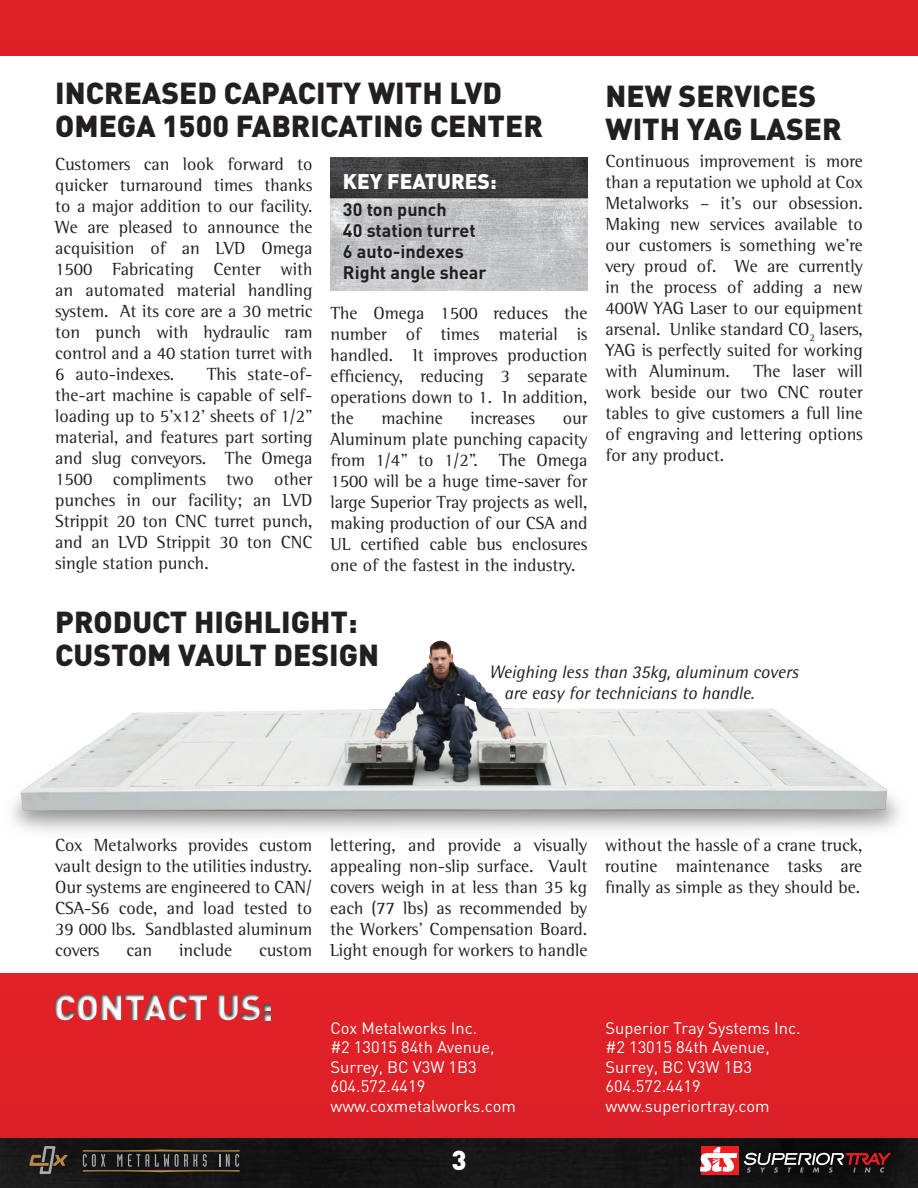
<style>
.page{position:relative;width:918px;height:1188px;background:#fff}
.page>*{position:absolute;margin:0;border:0;box-sizing:border-box;transform-origin:0 0}
.t1{font:900 30px/33px "DIN";color:#231f20}
.t2{font:900 27px "DIN";color:#fff}
.t3{font:900 21px "DIN";color:#fff}
.t4{font:18px/21px "Rotis Semi Serif Std";color:#231f20;text-align:justify}
.t5{font:italic 18px/21.6px "Rotis Semi Sans Std";color:#231f20}
.t6{font:700 18px "DIN";color:#231f20}
.t7{font:16.5px "DIN";color:#fff}
</style>
<div class="page">
<img style="left:1px;top:1137px;width:917px;height:51px">
<div style="left:701px;top:1146px;width:37px;height:28px;background:#ee1d23"></div>
<svg style="left:744px;top:1153px;width:147px;height:20px;background:#4c3c3c"></svg>
<svg style="left:701px;top:1147px;width:36px;height:25px"></svg>
<div style="left:0;top:0;width:918px;height:55px;background:#dd2127"></div>
<svg style="left:29px;top:1146px;width:39px;height:28px"></svg>
<svg style="left:83px;top:1149px;width:157px;height:23px;background:#3c362f"></svg>
<img style="left:330px;top:157px;width:258px;height:133px">
<img style="left:12px;top:640px;width:888px;height:192px">
<div style="left:0;top:974px;width:918px;height:163px;background:#df2127"></div>
<img style="left:240px;top:994px;width:20px;height:26px">
<img style="left:125px;top:994px;width:82px;height:26px">
<img style="left:77px;top:997px;width:19px;height:23px">
<img style="left:55px;top:994px;width:20px;height:26px">
<img style="left:218px;top:994px;width:20px;height:26px">
<img style="left:101px;top:994px;width:20px;height:26px">
<svg style="left:264px;top:1004px;width:6px;height:16px"></svg>
<p class="t1" style="left:55px;top:75px;width:489px">INCREASED CAPACITY WITH LVD<br>OMEGA 1500 FABRICATING CENTER</p>
<p class="t1" style="left:606px;top:78px;width:238px">NEW SERVICES<br>WITH YAG LASER</p>
<p class="t4" style="left:55px;top:153px;width:259px">Customers can look forward to quicker turnaround times thanks to a major addition to our facility.<br>We are pleased to announce the acquisition of an LVD Omega 1500 Fabricating Center with an automated material handling system. At its core are a 30 metric ton punch with hydraulic ram control and a 40 station turret with 6 auto-indexes.</p>
<p class="t4" style="left:55px;top:363px;width:259px;text-indent:152px">This state-of&shy;the-art machine is capable of self&shy;loading up to 5’x12’ sheets of 1/2” material, and features part sorting and slug conveyors. The Omega 1500 compliments two other punches in our facility; an LVD Strippit 20 ton CNC turret punch, and an LVD Strippit 30 ton CNC single station punch.</p>
<p class="t3" style="left:343px;top:167px;width:155px">KEY FEATURES:</p>
<p class="t6" style="left:343px;top:197px;width:105px">30 ton punch</p>
<p class="t6" style="left:343px;top:218px;width:134px">40 station turret</p>
<p class="t6" style="left:343px;top:239px;width:122px">6 auto-indexes</p>
<p class="t6" style="left:343px;top:260px;width:145px">Right angle shear</p>
<p class="t4" style="left:330px;top:302px;width:259px">The Omega 1500 reduces the number of times material is handled. It improves production efficiency, reducing 3 separate operations down to 1. In addition, the</p>
<p class="t4" style="left:381px;top:407px;width:63px">machine</p>
<p class="t4" style="left:471px;top:407px;width:66px">increases</p>
<p class="t4" style="left:330px;top:407px;width:259px;text-indent:232px">our Aluminum plate punching capacity from 1/4” to 1/2”. The Omega 1500 will be a huge time-saver for large Superior Tray projects as well, making production of our CSA and UL certified cable bus enclosures one of the fastest in the industry.</p>
<p class="t4" style="left:606px;top:151px;width:259px">Continuous improvement is more than a reputation we uphold at Cox Metalworks – it’s our obsession.<br>Making new services available to our customers is something we’re very proud of. We are currently in the process of adding a new 400W YAG Laser to our equipment arsenal. Unlike standard CO<sub>2</sub> lasers, YAG is perfectly suited for working with Aluminum.</p>
<p class="t4" style="left:606px;top:361px;width:259px;text-indent:148px">The laser will work beside our two CNC router tables to give customers a full line of engraving and lettering options for any product.</p>
<p class="t1" style="left:55px;top:604px;width:304px">PRODUCT HIGHLIGHT:</p>
<p class="t1" style="left:55px;top:637px;width:325px">CUSTOM VAULT DESIGN</p>
<p class="t5" style="left:504px;top:660px;width:296px;text-indent:-15px">Weighing less than 35kg, aluminum covers are easy for technicians to handle.</p>
<p class="t4" style="left:55px;top:834px;width:259px">Cox Metalworks provides custom vault design to the utilities industry.<br>Our systems are engineered to CAN/ CSA-S6 code, and load tested to 39 000 lbs. Sandblasted aluminum covers</p>
<p class="t4" style="left:127px;top:939px;width:27px">can</p>
<p class="t4" style="left:179px;top:939px;width:55px">include</p>
<p class="t4" style="left:259px;top:939px;width:54px">custom</p>
<p class="t4" style="left:330px;top:834px;width:259px">lettering, and provide a visually appealing non-slip surface. Vault covers weigh in at less than 35 kg each (77 lbs) as recommended by the Workers’ Compensation Board.<br>Light enough for workers to handle</p>
<p class="t4" style="left:605px;top:834px;width:259px">without the hassle of a crane truck, routine maintenance tasks are finally as simple as they should be.</p>
<p class="t7" style="left:330px;top:1017px;width:148px">Cox Metalworks Inc.</p>
<p class="t7" style="left:330px;top:1037px;width:166px">#2 13015 84th Avenue,</p>
<p class="t7" style="left:330px;top:1056px;width:148px">Surrey, BC V3W 1B3</p>
<p class="t7" style="left:330px;top:1076px;width:97px">604.572.4419</p>
<p class="t7" style="left:330px;top:1095px;width:187px">www.coxmetalworks.com</p>
<h2 class="t2" style="left:451px;top:1142px;width:17px">3</h2>
<p class="t7" style="left:606px;top:1017px;width:197px">Superior Tray Systems Inc.</p>
<p class="t7" style="left:606px;top:1037px;width:166px">#2 13015 84th Avenue,</p>
<p class="t7" style="left:606px;top:1056px;width:148px">Surrey, BC V3W 1B3</p>
<p class="t7" style="left:606px;top:1076px;width:97px">604.572.4419</p>
<p class="t7" style="left:606px;top:1095px;width:166px">www.superiortray.com</p>
</div>
